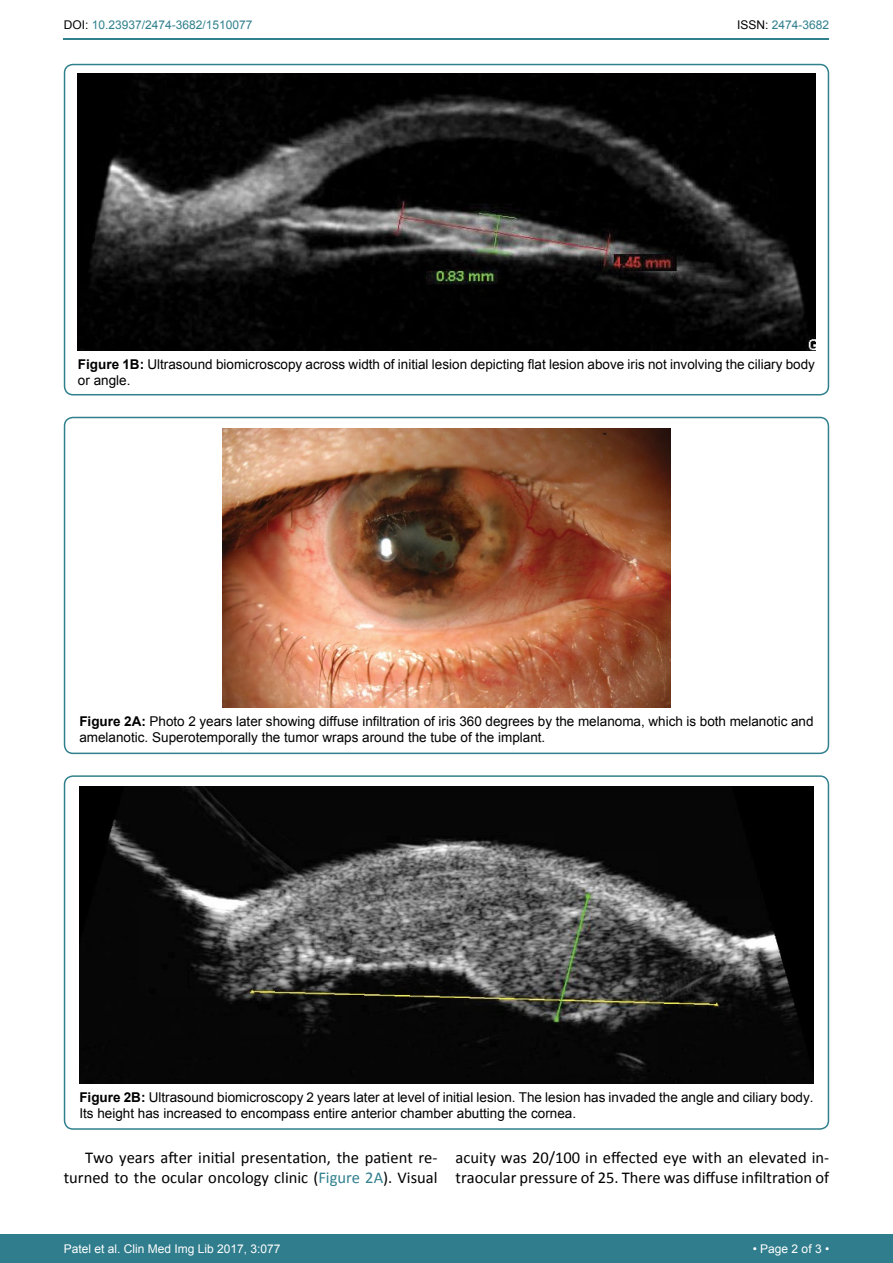
<style>
.page{position:relative;width:893px;height:1263px;background:#fff}
.page>*{position:absolute;margin:0;border:0;box-sizing:border-box;transform-origin:0 0}
.t1{font:16.5px/19.8px "Calibri";color:#000}
.t2{font:13.5px/16.2px "Arial";color:#000}
.t3{font:12px "Arial";color:#30808d}
.t4{font:12px "Arial";color:#fff}
.s1{color:#000}
.s2{font-weight:700}
.s3{color:#30808d}
</style>
<div class="page">
<hr style="left:64px;top:38px;width:765px;height:2px;background:#30808d">
<div style="left:0;top:1234px;width:893px;height:29px;background:#307d8d"></div>
<div style="left:64px;top:64px;width:765px;height:331px;border:2px solid #30808d;border-radius:9px"></div>
<img style="left:78px;top:74px;width:737px;height:277px">
<div style="left:64px;top:417px;width:765px;height:337px;border:2px solid #30808d;border-radius:9px"></div>
<img style="left:223px;top:428px;width:447px;height:280px">
<div style="left:64px;top:775px;width:765px;height:355px;border:2px solid #30808d;border-radius:9px"></div>
<img style="left:79px;top:787px;width:735px;height:297px">
<p class="t3" style="left:64px;top:17px;width:190px"><span class="s1">DOI:</span> 10.23937/2474-3682/1510077</p>
<p class="t3" style="left:737px;top:17px;width:94px"><span class="s1">ISSN:</span> 2474-3682</p>
<p class="t2" style="left:78px;top:357px;width:738px"><span class="s2">Figure 1B:</span> Ultrasound biomicroscopy across width of initial lesion depicting flat lesion above iris not involving the ciliary body or angle.</p>
<p class="t2" style="left:79px;top:713px;width:736px"><span class="s2">Figure 2A:</span> Photo 2 years later showing diffuse infiltration of iris 360 degrees by the melanoma, which is both melanotic and amelanotic. Superotemporally the tumor wraps around the tube of the implant.</p>
<p class="t2" style="left:79px;top:1089px;width:736px"><span class="s2">Figure 2B:</span> Ultrasound biomicroscopy 2 years later at level of initial lesion. The lesion has invaded the angle and ciliary body.<br>Its height has increased to encompass entire anterior chamber abutting the cornea.</p>
<p class="t1" style="left:64px;top:1148px;width:375px;text-align:right">Two years after initial presentation, the patient re&shy;turned to the ocular oncology clinic (<span class="s3">Figure 2A</span>). Visual</p>
<p class="t1" style="left:455px;top:1148px;width:375px">acuity was 20/100 in effected eye with an elevated in&shy;traocular pressure of 25. There was diffuse infiltration of</p>
<p class="t4" style="left:64px;top:1241px;width:218px">Patel et al. Clin Med Img Lib 2017, 3:077</p>
<p class="t4" style="left:753px;top:1241px;width:78px">• Page 2 of 3 •</p>
</div>
